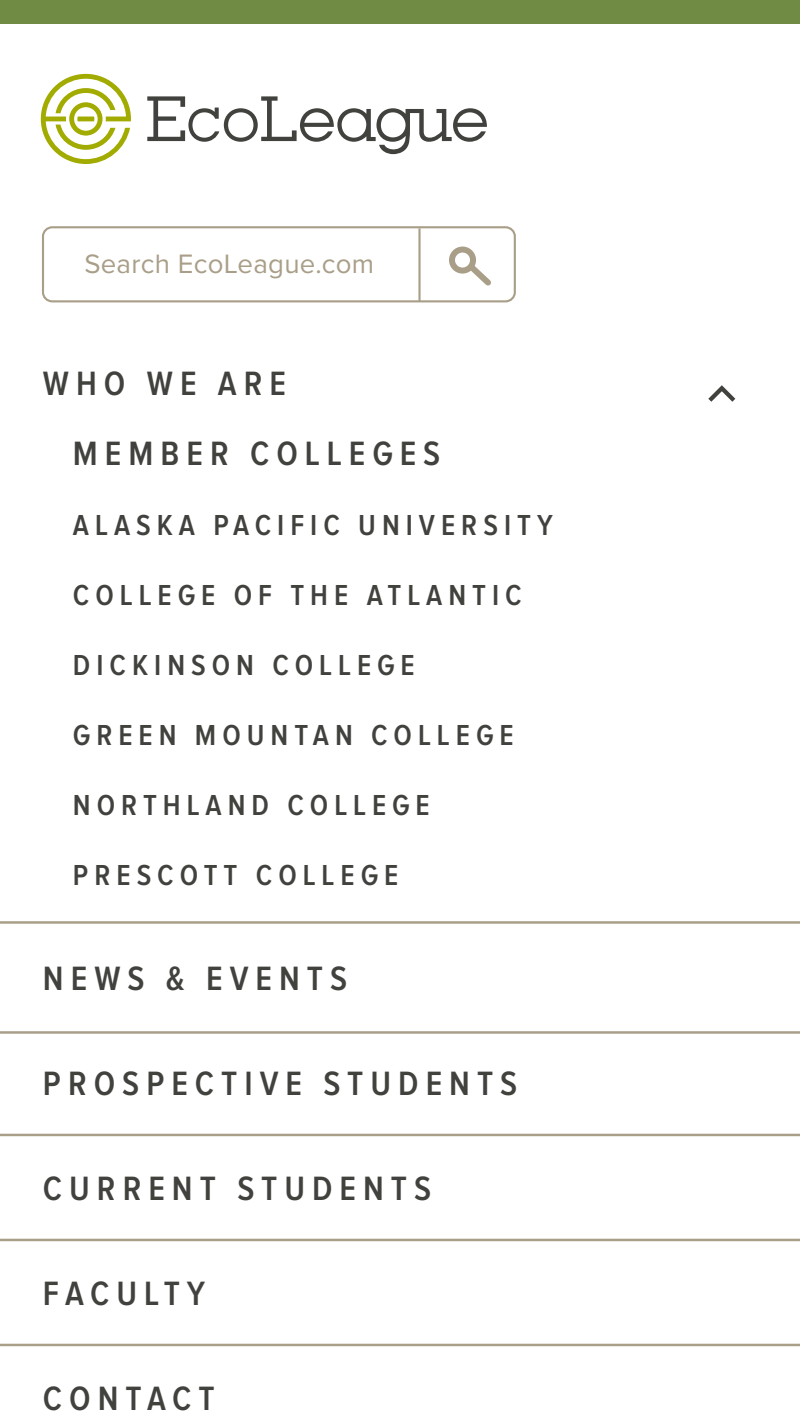
<style>
.page{position:relative;width:800px;height:1420px;background:#fff}
.page>*{position:absolute;margin:0;border:0;box-sizing:border-box;transform-origin:0 0}
.t1{font:600 35px/70px "Proxima Nova A Cond";letter-spacing:.2em;color:#41413e}
.t2{font:600 30px "Proxima Nova A Cond";letter-spacing:.2em;color:#41413e}
.t3{font:27.75px "Proxima Nova";letter-spacing:.01em;color:#a99e88}
</style>
<div class="page">
<div style="left:0;top:0;width:800px;height:24px;background:#708b44"></div>
<svg style="left:41px;top:74px;width:90px;height:90px"></svg>
<svg style="left:147px;top:96px;width:340px;height:58px"></svg>
<div style="left:42px;top:226px;width:474px;height:76px;border:2px solid #a99e88;border-radius:9px"></div>
<div style="left:449px;top:247px;width:27px;height:27px;border:6px solid #a99e88;border-radius:50%"></div>
<svg style="left:464px;top:259px;width:27px;height:27px"></svg>
<hr style="left:418px;top:228px;width:3px;height:73px;background:#a99e88">
<svg style="left:708px;top:385px;width:28px;height:17px"></svg>
<hr style="left:0;top:921px;width:800px;height:3px;background:#a99e88">
<hr style="left:0;top:1031px;width:800px;height:3px;background:#a99e88">
<hr style="left:0;top:1134px;width:800px;height:2px;background:#a99e88">
<hr style="left:0;top:1239px;width:800px;height:2px;background:#a99e88">
<hr style="left:0;top:1344px;width:800px;height:2px;background:#a99e88">
<p class="t3" style="left:84px;top:248px;width:291px">Search EcoLeague.com</p>
<p class="t1" style="left:73px;top:348px;width:369px;text-indent:-30px">WHO WE ARE<br>MEMBER COLLEGES</p>
<p class="t2" style="left:73px;top:509px;width:481px">ALASKA PACIFIC UNIVERSITY</p>
<p class="t2" style="left:73px;top:579px;width:450px">COLLEGE OF THE ATLANTIC</p>
<p class="t2" style="left:73px;top:649px;width:343px">DICKINSON COLLEGE</p>
<p class="t2" style="left:73px;top:719px;width:442px">GREEN MOUNTAN COLLEGE</p>
<p class="t2" style="left:73px;top:789px;width:358px">NORTHLAND COLLEGE</p>
<p class="t2" style="left:73px;top:859px;width:327px">PRESCOTT COLLEGE</p>
<p class="t1" style="left:43px;top:943px;width:306px">NEWS &amp; EVENTS</p>
<p class="t1" style="left:43px;top:1048px;width:476px">PROSPECTIVE STUDENTS</p>
<p class="t1" style="left:43px;top:1153px;width:390px">CURRENT STUDENTS</p>
<p class="t1" style="left:43px;top:1258px;width:164px">FACULTY</p>
<p class="t1" style="left:43px;top:1363px;width:173px">CONTACT</p>
</div>
